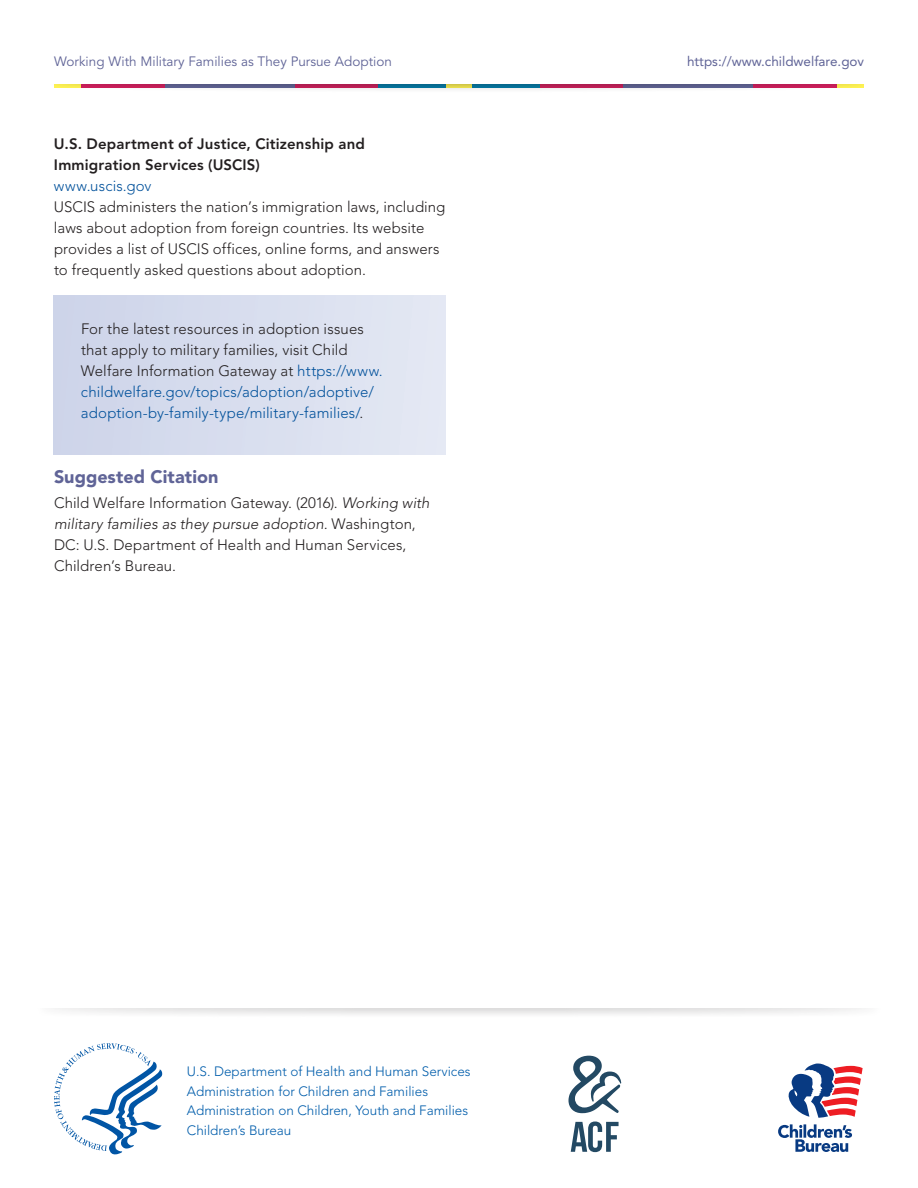
<style>
.page{position:relative;width:918px;height:1188px;background:#fff}
.page>*{position:absolute;margin:0;border:0;box-sizing:border-box;transform-origin:0 0}
.t1{font:900 18px "Avenir";letter-spacing:.005em;color:#606497}
.t2{font:300 15px/21px "Avenir";letter-spacing:.005em;color:#231f20}
.t3{font:300 13.5px/19.5px "Avenir";color:#015dab}
.t4{font:13.5px "Avenir";color:#606497}
.t5{font:13.5px "Avenir";color:#606497}
.s1{font-weight:800}
.s2{color:#01519b}
.s3{font-style:italic}
</style>
<div class="page">
<div style="left:47px;top:66px;width:824px;height:27px;background:#231f20;opacity:.4"></div>
<div style="left:38px;top:58px;width:842px;height:25px;background:#fff"></div>
<div style="left:34px;top:998px;width:849px;height:20px;background:#231f20;opacity:.4"></div>
<div style="left:0;top:1000px;width:918px;height:8px;background:#fff"></div>
<div style="left:54px;top:296px;width:391px;height:158px;background:#d8deef"></div>
<svg style="left:54px;top:1043px;width:108px;height:111px"></svg>
<svg style="left:571px;top:1122px;width:48px;height:30px"></svg>
<svg style="left:568px;top:1056px;width:53px;height:57px"></svg>
<svg style="left:788px;top:1063px;width:75px;height:55px"></svg>
<svg style="left:778px;top:1124px;width:74px;height:28px"></svg>
<p class="t4" style="left:54px;top:53px;width:339px">Working With Military Families as They Pursue Adoption</p>
<p class="t5" style="left:687px;top:53px;width:179px">https://www.childwelfare.gov</p>
<p class="t2" style="left:54px;top:134px;width:393px"><span class="s1">U.S. Department of Justice, Citizenship and Immigration Services (USCIS)<br></span><span class="s2">www.uscis.gov<br></span>USCIS administers the nation’s immigration laws, including laws about adoption from foreign countries. Its website provides a list of USCIS offices, online forms, and answers to frequently asked questions about adoption.</p>
<p class="t2" style="left:81px;top:318px;width:303px">For the latest resources in adoption issues that apply to military families, visit Child Welfare Information Gateway at <span class="s2">https://www. childwelfare.gov/topics/adoption/adoptive/ adoption-by-family-type/military-families/</span>.</p>
<h3 class="t1" style="left:54px;top:465px;width:166px">Suggested Citation</h3>
<p class="t2" style="left:54px;top:492px;width:377px">Child Welfare Information Gateway. (2016). <span class="s3">Working with military families as they pursue adoption.</span> Washington, DC: U.S. Department of Health and Human Services, Children’s Bureau.</p>
<p class="t3" style="left:187px;top:1062px;width:285px">U.S. Department of Health and Human Services Administration for Children and Families Administration on Children, Youth and Families Children’s Bureau</p>
</div>
